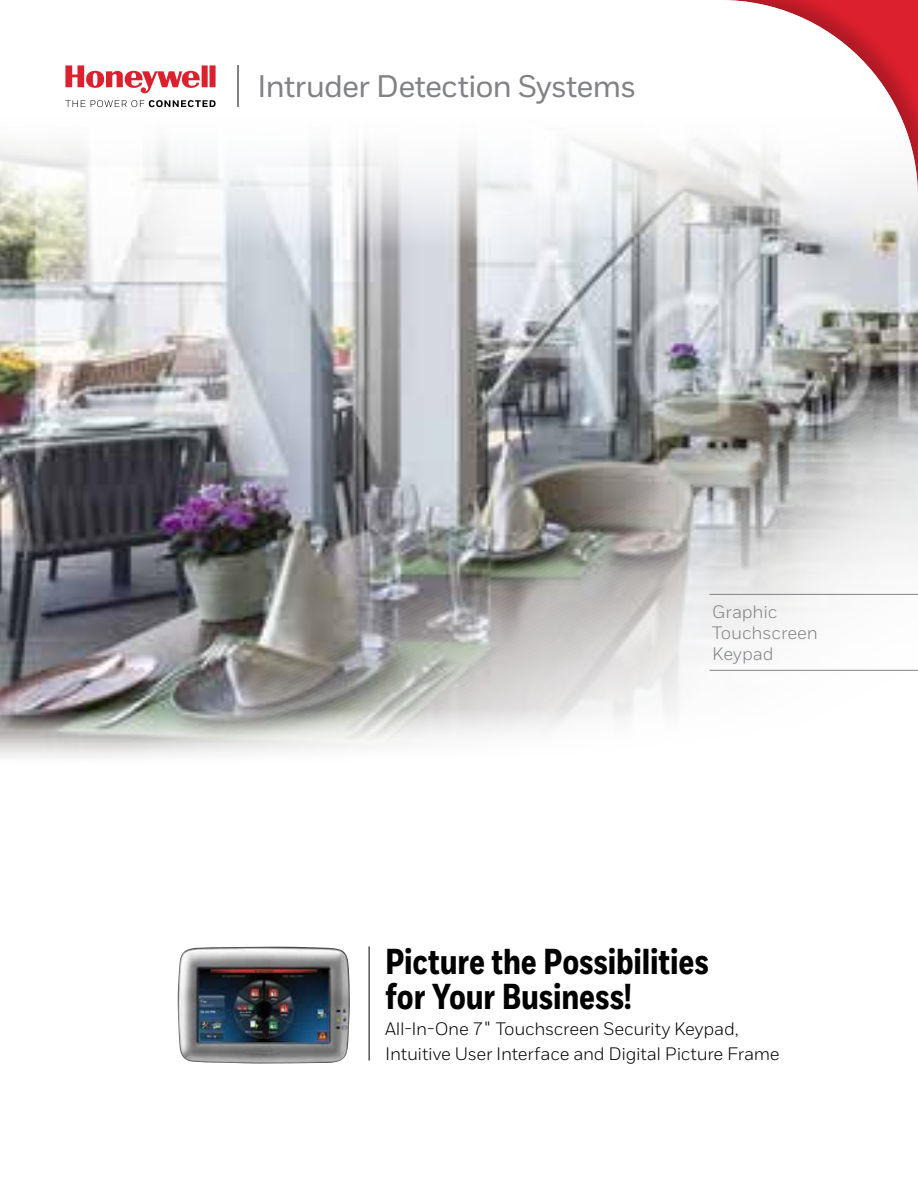
<style>
.page{position:relative;width:918px;height:1188px;background:#fff}
.page>*{position:absolute;margin:0;border:0;box-sizing:border-box;transform-origin:0 0}
.t1{font:800 36px/34.5px "Honeywell Cond";letter-spacing:-.005em;color:#000}
.t2{font:500 31.2px "Honeywell Sans";letter-spacing:-.03em;color:#808285}
.t3{font:18px/25.2px "Honeywell Sans";letter-spacing:-.015em;color:#000}
.t4{font:18px/21px "Honeywell Sans";letter-spacing:-.005em;color:#808285}
.s1{font-family:"Frutiger LT Std";font-weight:300;font-stretch:condensed}
</style>
<div class="page">
<img style="left:0;top:107px;width:918px;height:651px">
<hr style="left:369px;top:946px;width:1px;height:115px;background:#000">
<img style="left:178px;top:947px;width:172px;height:117px">
<hr style="left:710px;top:594px;width:208px;height:1px;background:#808285">
<hr style="left:710px;top:670px;width:208px;height:1px;background:#808285">
<div style="left:333px;top:0;width:585px;height:585px;background:#000;opacity:.2"></div>
<svg style="left:65px;top:65px;width:151px;height:29px"></svg>
<svg style="left:65px;top:100px;width:151px;height:7px"></svg>
<hr style="left:237px;top:65px;width:2px;height:42px;background:#808285">
<h2 class="t2" style="left:257px;top:68px;width:381px">Intruder Detection Systems</h2>
<p class="t4" style="left:712px;top:602px;width:107px">Graphic<br>Touchscreen<br>Keypad</p>
<h1 class="t1" style="left:385px;top:946px;width:325px">Picture the Possibilities for Your Business!</h1>
<p class="t3" style="left:385px;top:1016px;width:396px">All-In-One 7<span class="s1">"</span> Touchscreen Security Keypad,<br>Intuitive User Interface and Digital Picture Frame</p>
</div>
